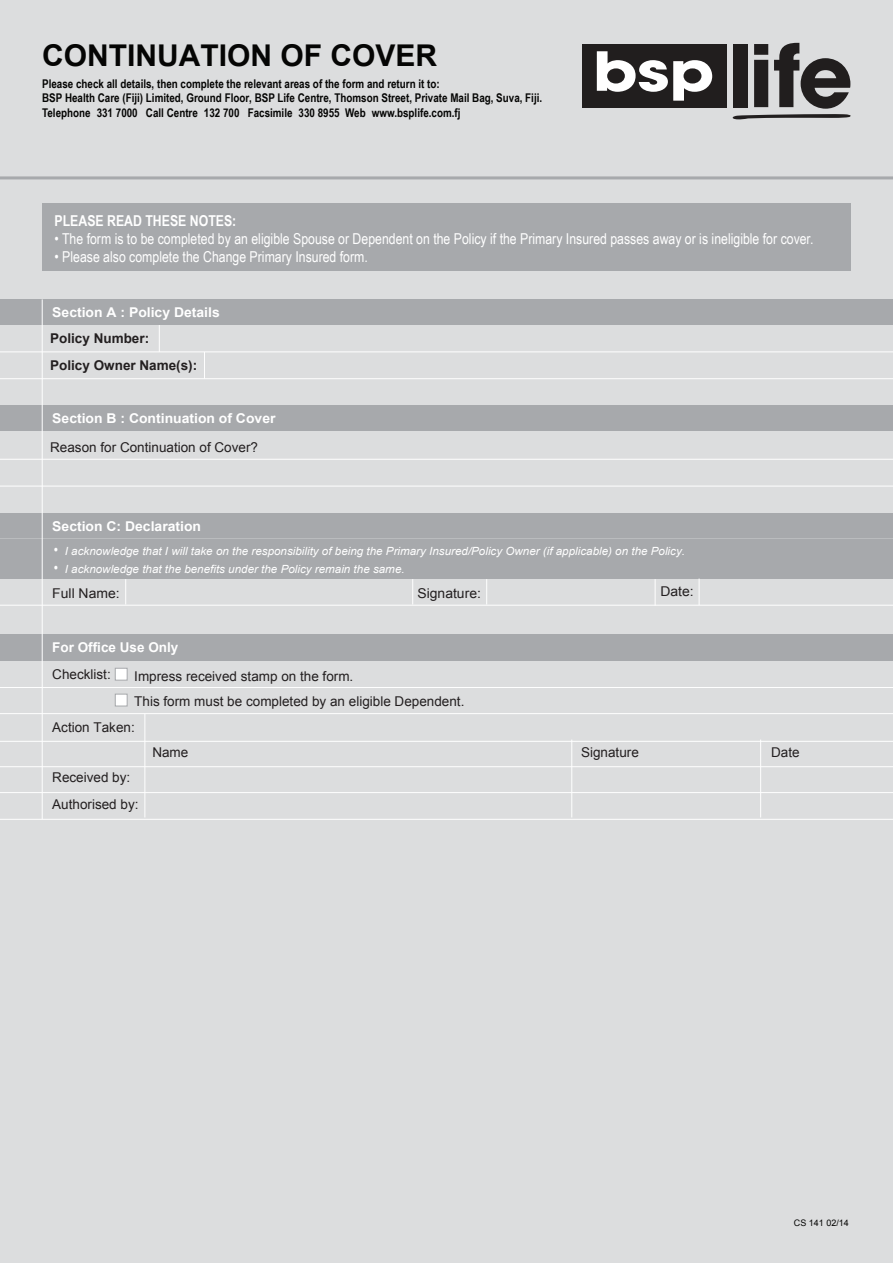
<style>
.page{position:relative;width:893px;height:1263px;background:#dcddde}
.page>*{position:absolute;margin:0;border:0;box-sizing:border-box;transform-origin:0 0}
.t1{font:700 30px "Arial";color:#050504}
.t2{font:15px "Arial Narrow";color:#fff}
.t3{font:700 15px "Arial Narrow";color:#fff}
.t4{font:13.5px/25.8px "Arial";color:#231f20}
.t5{font:700 13.5px "Arial";color:#fff}
.t6{font:700 13.5px "Arial";color:#231f20}
.t7{font:700 12px/14.4px "Arial Narrow";color:#050504}
.t8{font:italic 11.25px "Arial";color:#fff}
.t9{font:9px "Arial";color:#050504}
.s1{font-family:"Arial Narrow";font-style:normal;font-size:15px}
</style>
<div class="page">
<div style="left:0;top:513px;width:893px;height:26px;background:#a7a9ac"></div>
<div style="left:0;top:406px;width:893px;height:25px;background:#a7a9ac"></div>
<div style="left:0;top:299px;width:893px;height:26px;background:#a7a9ac"></div>
<svg style="left:732px;top:43px;width:119px;height:77px"></svg>
<div style="left:582px;top:44px;width:145px;height:63px;background:#211e1e"></div>
<svg style="left:597px;top:51px;width:115px;height:50px"></svg>
<hr style="left:0;top:176px;width:893px;height:3px;background:#a7a9ac">
<hr style="left:0;top:351px;width:893px;height:1px;background:#fff">
<hr style="left:0;top:378px;width:893px;height:1px;background:#fff">
<hr style="left:0;top:459px;width:893px;height:1px;background:#fff">
<hr style="left:0;top:486px;width:893px;height:1px;background:#fff">
<svg style="left:204px;top:352px;width:1px;height:26px"></svg>
<svg style="left:159px;top:325px;width:1px;height:26px"></svg>
<div style="left:42px;top:203px;width:809px;height:68px;background:#a7a9ac"></div>
<div style="left:0;top:634px;width:893px;height:27px;background:#a7a9ac"></div>
<hr style="left:0;top:687px;width:893px;height:1px;background:#fff">
<hr style="left:0;top:713px;width:893px;height:1px;background:#fff">
<hr style="left:0;top:741px;width:893px;height:1px;background:#fff">
<div style="left:115px;top:668px;width:13px;height:12px;background:#fff;border:1px solid #a7a9ac"></div>
<div style="left:115px;top:694px;width:13px;height:12px;background:#fff;border:1px solid #a7a9ac"></div>
<hr style="left:0;top:766px;width:893px;height:1px;background:#fff">
<hr style="left:0;top:792px;width:893px;height:1px;background:#fff">
<hr style="left:0;top:819px;width:893px;height:1px;background:#fff">
<hr style="left:571px;top:739px;width:1px;height:78px;background:#fff">
<hr style="left:144px;top:714px;width:1px;height:103px;background:#fff">
<hr style="left:760px;top:739px;width:1px;height:78px;background:#fff">
<div style="left:0;top:539px;width:893px;height:40px;background:#a7a9ac"></div>
<svg style="left:655px;top:579px;width:1px;height:26px"></svg>
<svg style="left:699px;top:578px;width:1px;height:27px"></svg>
<hr style="left:0;top:605px;width:893px;height:1px;background:#fff">
<svg style="left:125px;top:579px;width:1px;height:25px"></svg>
<svg style="left:412px;top:579px;width:1px;height:25px"></svg>
<svg style="left:486px;top:579px;width:1px;height:25px"></svg>
<hr style="left:42px;top:299px;width:1px;height:520px;background:#fff">
<h1 class="t1" style="left:42px;top:36px;width:397px">CONTINUATION OF COVER</h1>
<p class="t7" style="left:42px;top:76px;width:502px">Please check all details, then complete the relevant areas of the form and return it to:<br>BSP Health Care (Fiji) Limited, Ground Floor, BSP Life Centre, Thomson Street, Private Mail Bag, Suva, Fiji.<br>Telephone 331 7000 Call Centre 132 700 Facsimile 330 8955 Web www.bsplife.com.fj</p>
<p class="t3" style="left:55px;top:212px;width:183px">PLEASE READ THESE NOTES:</p>
<p class="t2" style="left:55px;top:230px;width:761px">• The form is to be completed by an eligible Spouse or Dependent on the Policy if the Primary Insured passes away or is ineligible for cover.</p>
<p class="t2" style="left:55px;top:248px;width:315px">• Please also complete the Change Primary Insured form.</p>
<p class="t5" style="left:52px;top:303px;width:169px">Section A : Policy Details</p>
<p class="t6" style="left:50px;top:329px;width:101px">Policy Number:</p>
<p class="t6" style="left:50px;top:356px;width:149px">Policy Owner Name(s):</p>
<p class="t5" style="left:52px;top:409px;width:225px">Section B : Continuation of Cover</p>
<p class="t4" style="left:50px;top:435px;width:209px">Reason for Continuation of Cover?</p>
<p class="t5" style="left:52px;top:517px;width:150px">Section C: Declaration</p>
<p class="t8" style="left:54px;top:544px;width:633px"><span class="s1">•</span> I acknowledge that I will take on the responsibility of being the Primary Insured/Policy Owner (if applicable) on the Policy.</p>
<p class="t8" style="left:54px;top:562px;width:353px"><span class="s1">•</span> I acknowledge that the benefits under the Policy remain the same.</p>
<p class="t4" style="left:417px;top:581px;width:65px">Signature:</p>
<p class="t4" style="left:52px;top:581px;width:69px">Full Name:</p>
<p class="t4" style="left:660px;top:579px;width:35px">Date:</p>
<p class="t5" style="left:52px;top:638px;width:128px">For Office Use Only</p>
<p class="t4" style="left:52px;top:661px;width:60px">Checklist:</p>
<p class="t4" style="left:134px;top:663px;width:332px">Impress received stamp on the form.<br>This form must be completed by an eligible Dependent.</p>
<p class="t4" style="left:52px;top:714px;width:84px">Action Taken:</p>
<p class="t4" style="left:52px;top:765px;width:80px">Received by:</p>
<p class="t4" style="left:52px;top:791px;width:88px">Authorised by:</p>
<p class="t4" style="left:152px;top:739px;width:38px">Name</p>
<p class="t4" style="left:581px;top:739px;width:59px">Signature</p>
<p class="t4" style="left:771px;top:739px;width:30px">Date</p>
<p class="t9" style="left:794px;top:1217px;width:57px">CS 141 02/14</p>
</div>
